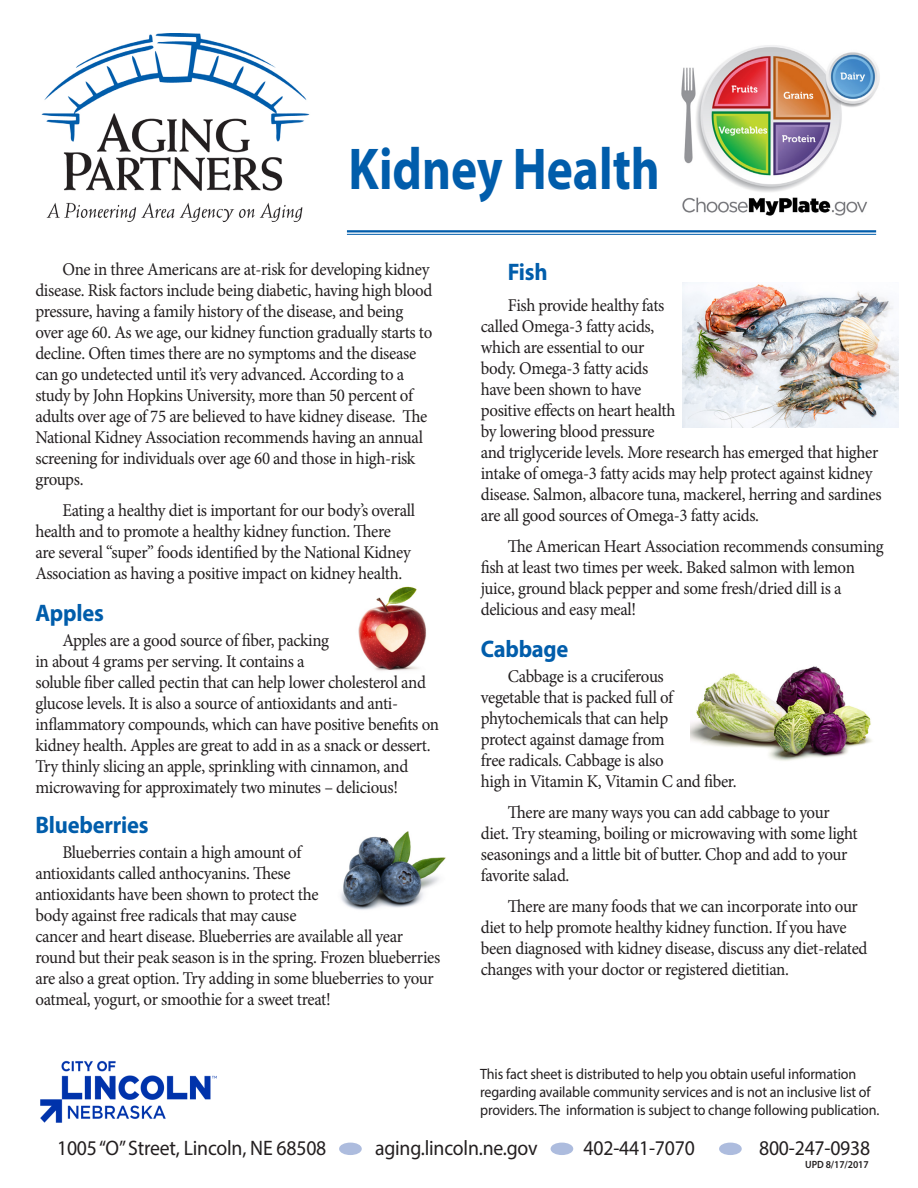
<style>
.page{position:relative;width:918px;height:1188px;background:#fff}
.page>*{position:absolute;margin:0;border:0;box-sizing:border-box;transform-origin:0 0}
.Doc_Title{font:700 59.4px "Myriad Pro";color:#015dab;scale:.83 1}
.Sub_Title_Blue{font:700 24px "Myriad Pro";letter-spacing:-.01em;color:#015dab;scale:.94 1}
.Body_Text{font:700 24px "Myriad Pro";color:#015dab;scale:.94 1}
.Footer_Mandatories{font:21px "Myriad Pro";letter-spacing:-.01em;color:#231f20;scale:.94 1}
.Body_Text-2{font:18px/21px "Minion Pro";letter-spacing:-.02em;color:#231f20;scale:.94 1}
.Facts_Text{font:15px/18px "Myriad Pro";letter-spacing:-.01em;color:#231f20;scale:.94 1}
.DATE{font:600 10.5px "Myriad Pro";letter-spacing:-.01em;color:#231f20;scale:.94 1}
</style>
<div class="page">
<img style="left:40px;top:1060px;width:176px;height:63px">
<div style="left:340px;top:1144px;width:21px;height:10px;background:#adbcde;border-radius:50%"></div>
<div style="left:339px;top:1143px;width:23px;height:12px;border:2px solid #adbcde;border-radius:50%"></div>
<div style="left:552px;top:1144px;width:20px;height:10px;background:#adbcde;border-radius:50%"></div>
<div style="left:551px;top:1143px;width:22px;height:12px;border:2px solid #adbcde;border-radius:50%"></div>
<div style="left:720px;top:1144px;width:21px;height:10px;background:#adbcde;border-radius:50%"></div>
<div style="left:719px;top:1143px;width:23px;height:12px;border:2px solid #adbcde;border-radius:50%"></div>
<img style="left:681px;top:45px;width:199px;height:171px">
<img style="left:358px;top:586px;width:69px;height:85px">
<img style="left:690px;top:666px;width:182px;height:95px">
<img style="left:41px;top:34px;width:269px;height:188px">
<hr style="left:347px;top:230px;width:529px;height:2px;background:#015dab">
<hr style="left:347px;top:234px;width:529px;height:1px;background:#015dab">
<img style="left:341px;top:831px;width:105px;height:79px">
<img style="left:682px;top:283px;width:217px;height:144px">
<p class="Doc_Title" style="left:349px;top:130px;width:376px">Kidney Health</p>
<p class="Body_Text-2" style="left:35px;top:259px;width:424px;text-indent:27px">One in three Americans are at-risk for developing kidney disease. Risk factors include being diabetic, having high blood pressure, having a family history of the disease, and being over age 60. As we age, our kidney function gradually starts to decline. Often times there are no symptoms and the disease can go undetected until it’s very advanced. According to a study by John Hopkins University, more than 50 percent of adults over age of 75 are believed to have kidney disease. The National Kidney Association recommends having an annual screening for individuals over age 60 and those in high-risk groups.</p>
<p class="Body_Text-2" style="left:35px;top:500px;width:406px;text-indent:27px">Eating a healthy diet is important for our body’s overall health and to promote a healthy kidney function. There are several “super” foods identified by the National Kidney Association as having a positive impact on kidney health.</p>
<p class="Sub_Title_Blue" style="left:35px;top:597px;width:74px">Apples</p>
<p class="Body_Text-2" style="left:35px;top:629px;width:431px;text-indent:27px">Apples are a good source of fiber, packing<br>in about 4 grams per serving. It contains a<br>soluble fiber called pectin that can help lower cholesterol and glucose levels. It is also a source of antioxidants and anti&shy;inflammatory compounds, which can have positive benefits on kidney health. Apples are great to add in as a snack or dessert.<br>Try thinly slicing an apple, sprinkling with cinnamon, and microwaving for approximately two minutes – delicious!</p>
<p class="Sub_Title_Blue" style="left:35px;top:809px;width:122px">Blueberries</p>
<p class="Body_Text-2" style="left:35px;top:841px;width:432px;text-indent:27px">Blueberries contain a high amount of<br>antioxidants called anthocyanins. These<br>antioxidants have been shown to protect the<br>body against free radicals that may cause<br>cancer and heart disease. Blueberries are available all year round but their peak season is in the spring. Frozen blueberries are also a great option. Try adding in some blueberries to your oatmeal, yogurt, or smoothie for a sweet treat!</p>
<p class="Body_Text" style="left:508px;top:256px;width:44px">Fish</p>
<p class="Body_Text-2" style="left:481px;top:295px;width:428px;text-indent:27px">Fish provide healthy fats<br>called Omega-3 fatty acids,<br>which are essential to our<br>body. Omega-3 fatty acids<br>have been shown to have<br>positive effects on heart health<br>by lowering blood pressure<br>and triglyceride levels. More research has emerged that higher intake of omega-3 fatty acids may help protect against kidney disease. Salmon, albacore tuna, mackerel, herring and sardines are all good sources of Omega-3 fatty acids.</p>
<p class="Body_Text-2" style="left:481px;top:536px;width:430px;text-indent:27px">The American Heart Association recommends consuming fish at least two times per week. Baked salmon with lemon juice, ground black pepper and some fresh/dried dill is a delicious and easy meal!</p>
<p class="Sub_Title_Blue" style="left:481px;top:633px;width:95px">Cabbage</p>
<p class="Body_Text-2" style="left:481px;top:666px;width:274px;text-indent:27px">Cabbage is a cruciferous<br>vegetable that is packed full of phytochemicals that can help<br>protect against damage from<br>free radicals. Cabbage is also<br>high in Vitamin K, Vitamin C and fiber.</p>
<p class="Body_Text-2" style="left:481px;top:802px;width:403px;text-indent:27px">There are many ways you can add cabbage to your diet. Try steaming, boiling or microwaving with some light seasonings and a little bit of butter. Chop and add to your favorite salad.</p>
<p class="Body_Text-2" style="left:481px;top:896px;width:413px;text-indent:27px">There are many foods that we can incorporate into our diet to help promote healthy kidney function. If you have been diagnosed with kidney disease, discuss any diet-related changes with your doctor or registered dietitian.</p>
<p class="Facts_Text" style="left:480px;top:1064px;width:426px">This fact sheet is distributed to help you obtain useful information regarding available community services and is not an inclusive list of providers. The information is subject to change following publication.</p>
<p class="Footer_Mandatories" style="left:57px;top:1135px;width:288px">1005 “O” Street, Lincoln, NE 68508</p>
<p class="Footer_Mandatories" style="left:375px;top:1135px;width:174px">aging.lincoln.ne.gov</p>
<p class="Footer_Mandatories" style="left:584px;top:1135px;width:120px">402-441-7070</p>
<p class="Footer_Mandatories" style="left:759px;top:1135px;width:120px">800-247-0938</p>
<p class="DATE" style="left:805px;top:1158px;width:69px">UPD 8/17/2017</p>
</div>
